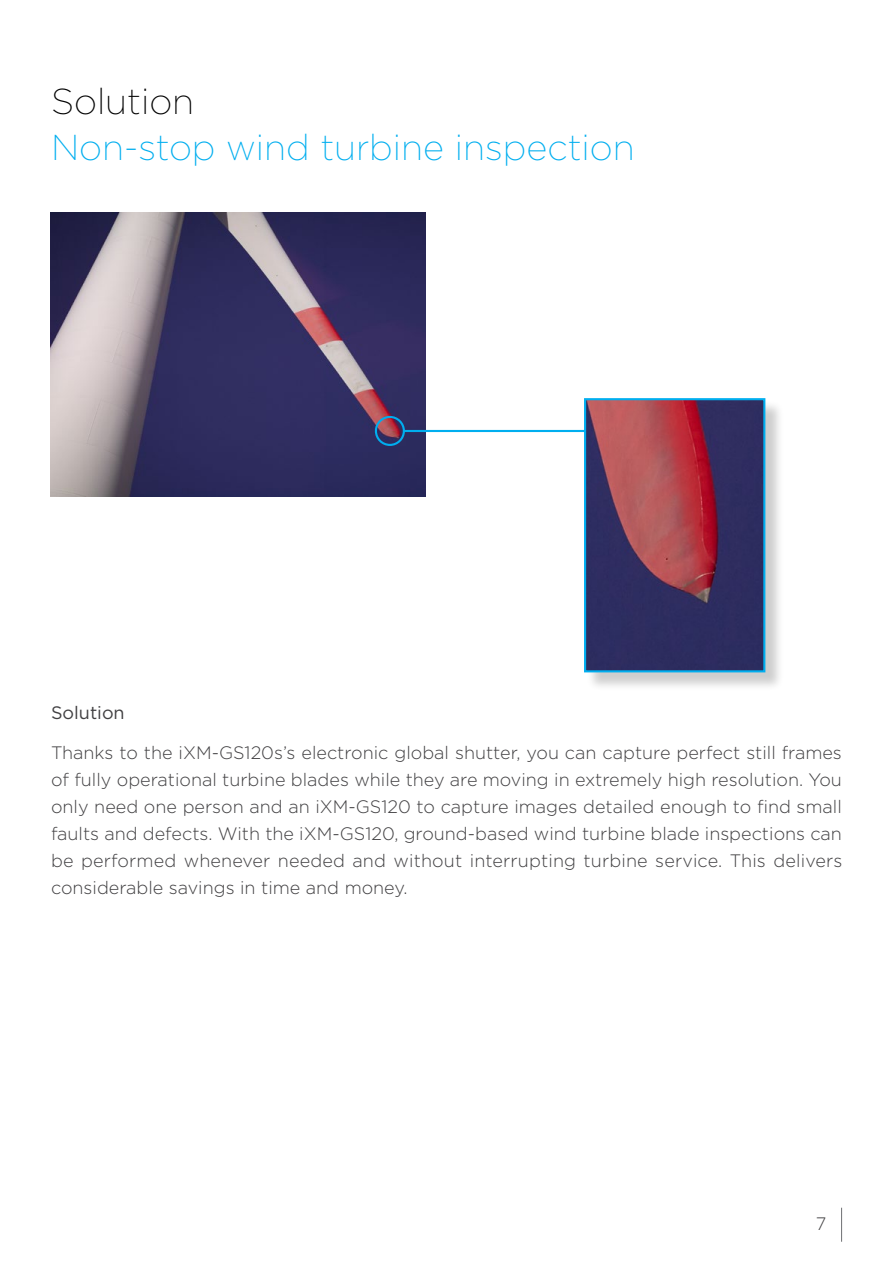
<style>
.page{position:relative;width:893px;height:1263px;background:#fff}
.page>*{position:absolute;margin:0;border:0;box-sizing:border-box;transform-origin:0 0}
.t1{font:200 36px "Gotham";color:#00aeef}
.t2{font:200 36px "Gotham";color:#000}
.t3{font:300 18px/27px "Gotham";color:#414042;text-align:justify}
.t4{font:18px "Gotham";color:#414042}
</style>
<div class="page">
<img style="left:51px;top:212px;width:375px;height:285px">
<div style="left:375px;top:416px;width:30px;height:30px;border:2px solid #00aeef;border-radius:50%"></div>
<hr style="left:403px;top:430px;width:210px;height:2px;background:#00aeef">
<div style="left:587px;top:401px;width:198px;height:290px;background:#000;opacity:.2"></div>
<img style="left:587px;top:401px;width:175px;height:268px">
<div style="left:584px;top:398px;width:181px;height:274px;border:2px solid #00aeef"></div>
<hr style="left:841px;top:1208px;width:1px;height:34px;background:#6f7073">
<h1 class="t2" style="left:51px;top:85px;width:145px">Solution</h1>
<h1 class="t1" style="left:51px;top:131px;width:585px">Non-stop wind turbine inspection</h1>
<p class="t4" style="left:51px;top:705px;width:75px">Solution</p>
<p class="t3" style="left:51px;top:740px;width:793px">Thanks to the iXM-GS120s’s electronic global shutter, you can capture perfect still frames of fully operational turbine blades while they are moving in extremely high resolution. You only need one person and an iXM-GS120 to capture images detailed enough to find small faults and defects. With the iXM-GS120, ground-based wind turbine blade inspections can be performed whenever needed and without interrupting turbine service. This delivers considerable savings in time and money.</p>
<p class="t3" style="left:816px;top:1211px;width:12px">7</p>
</div>
